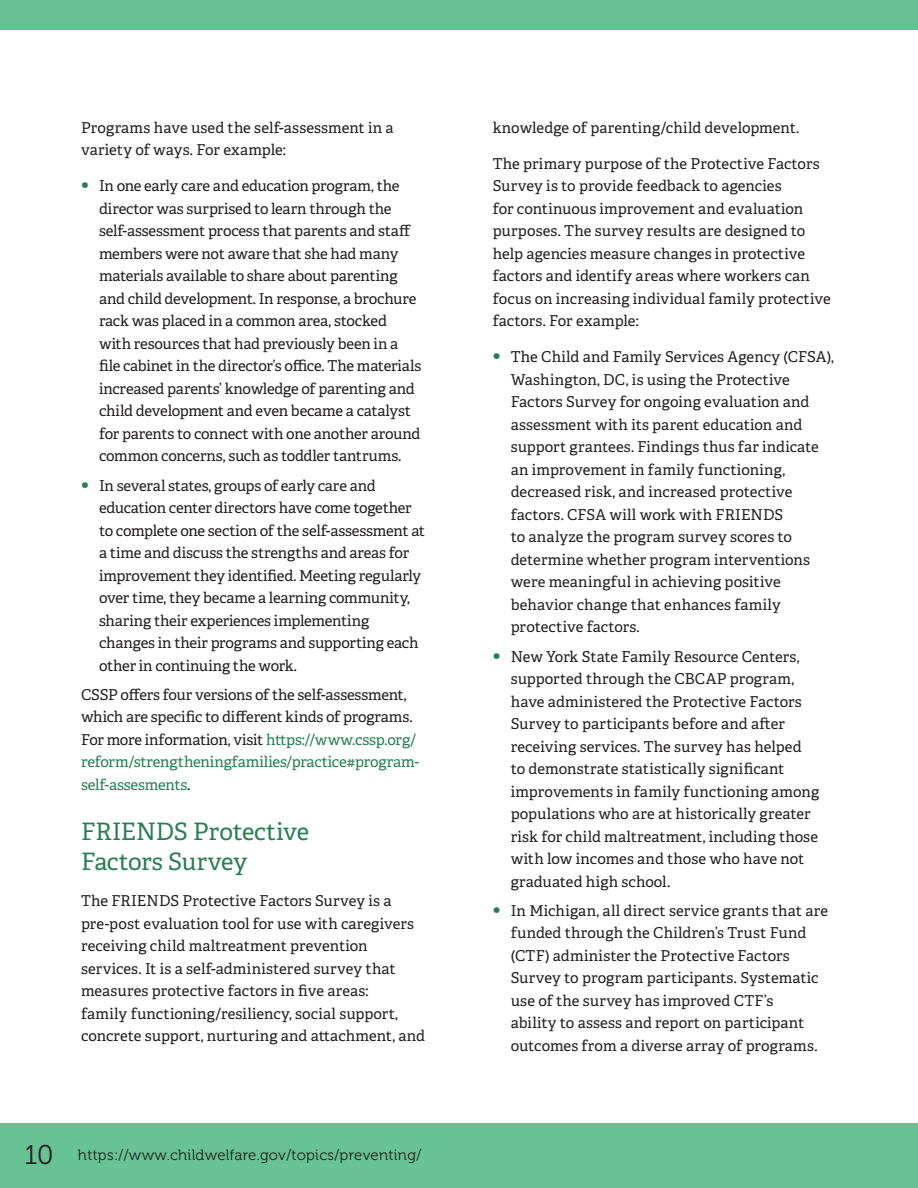
<style>
.page{position:relative;width:918px;height:1188px;background:#fff}
.page>*{position:absolute;margin:0;border:0;box-sizing:border-box;transform-origin:0 0}
.t1{font:24px/30px "Adelle PE";letter-spacing:-.01em;color:#287d57}
.t2{font:15px/22.5px "Adelle PE";letter-spacing:-.005em;color:#231f20}
.t3{font:15px "Museo 300";letter-spacing:.02em;color:#231f20}
.s1{font-size:21px;color:#287d57}
.s2{color:#287d57}
.s3{font-size:27px}
</style>
<div class="page">
<div style="left:0;top:1123px;width:918px;height:65px;background:#67c294"></div>
<div style="left:0;top:0;width:918px;height:29px;background:#67c294"></div>
<p class="t2" style="left:81px;top:116px;width:314px">Programs have used the self-assessment in a variety of ways. For example:</p>
<p class="t2" style="left:99px;top:174px;width:324px;text-indent:-18px"><span class="s1">•</span> In one early care and education program, the director was surprised to learn through the self-assessment process that parents and staff members were not aware that she had many materials available to share about parenting and child development. In response, a brochure rack was placed in a common area, stocked with resources that had previously been in a file cabinet in the director’s office. The materials increased parents’ knowledge of parenting and child development and even became a catalyst for parents to connect with one another around common concerns, such as toddler tantrums.</p>
<p class="t2" style="left:99px;top:473px;width:328px;text-indent:-18px"><span class="s1">•</span> In several states, groups of early care and education center directors have come together to complete one section of the self-assessment at a time and discuss the strengths and areas for improvement they identified. Meeting regularly over time, they became a learning community, sharing their experiences implementing changes in their programs and supporting each other in continuing the work.</p>
<p class="t2" style="left:81px;top:683px;width:340px">CSSP offers four versions of the self-assessment, which are specific to different kinds of programs.<br>For more information, visit <span class="s2">https://www.cssp.org/ reform/strengtheningfamilies/practice#program&shy;self-assesments</span>.</p>
<h3 class="t1" style="left:81px;top:816px;width:229px">FRIENDS Protective<br>Factors Survey</h3>
<p class="t2" style="left:81px;top:889px;width:346px">The FRIENDS Protective Factors Survey is a pre-post evaluation tool for use with caregivers receiving child maltreatment prevention services. It is a self-administered survey that measures protective factors in five areas:<br>family functioning/resiliency, social support, concrete support, nurturing and attachment, and</p>
<p class="t3" style="left:25px;top:1146px;width:398px"><span class="s3">10</span> https://www.childwelfare.gov/topics/preventing/</p>
<p class="t2" style="left:493px;top:116px;width:308px">knowledge of parenting/child development.</p>
<p class="t2" style="left:493px;top:152px;width:340px">The primary purpose of the Protective Factors Survey is to provide feedback to agencies<br>for continuous improvement and evaluation purposes. The survey results are designed to help agencies measure changes in protective factors and identify areas where workers can focus on increasing individual family protective factors. For example:</p>
<p class="t2" style="left:511px;top:345px;width:325px;text-indent:-18px"><span class="s1">•</span> The Child and Family Services Agency (CFSA), Washington, DC, is using the Protective Factors Survey for ongoing evaluation and assessment with its parent education and support grantees. Findings thus far indicate an improvement in family functioning, decreased risk, and increased protective factors. CFSA will work with FRIENDS<br>to analyze the program survey scores to determine whether program interventions were meaningful in achieving positive behavior change that enhances family protective factors.</p>
<p class="t2" style="left:511px;top:644px;width:310px;text-indent:-18px"><span class="s1">•</span> New York State Family Resource Centers, supported through the CBCAP program, have administered the Protective Factors Survey to participants before and after receiving services. The survey has helped to demonstrate statistically significant improvements in family functioning among populations who are at historically greater risk for child maltreatment, including those with low incomes and those who have not graduated high school.</p>
<p class="t2" style="left:511px;top:899px;width:319px;text-indent:-18px"><span class="s1">•</span> In Michigan, all direct service grants that are funded through the Children’s Trust Fund (CTF) administer the Protective Factors Survey to program participants. Systematic use of the survey has improved CTF’s<br>ability to assess and report on participant outcomes from a diverse array of programs.</p>
</div>
